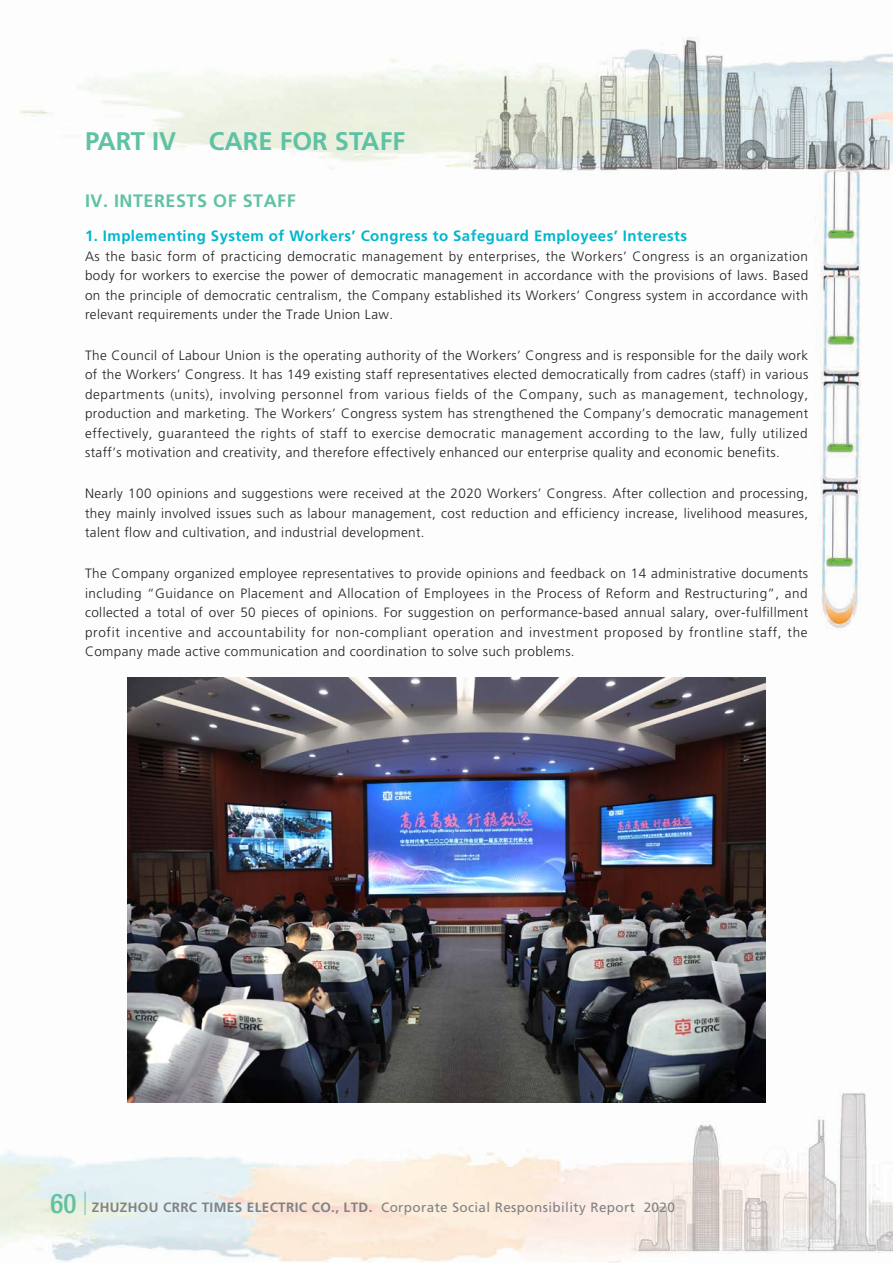
<style>
.page{position:relative;width:893px;height:1263px;background:#fff}
.page>*{position:absolute;margin:0;border:0;box-sizing:border-box;transform-origin:0 0}
.t1{font:700 25.5px "Frutiger LT Std";color:#5fc2a4}
._01_Heading_1{font:700 18px "Frutiger LT Std";letter-spacing:.03em;color:#5fc2a4}
._02_Heading_2{font:700 15px "Frutiger LT Std";letter-spacing:.03em;color:#00b7ce}
._00_Body_text{font:300 13.5px/19.5px "Frutiger LT Std";letter-spacing:.03em;color:#231f20;text-align:justify}
.t2{font:13.5px "Frutiger LT Std";letter-spacing:.03em;color:#808285}
.s1{font-family:"Helvetica Neue LT Std";font-weight:500;font-stretch:condensed;font-size:27px;color:#5fc2a4}
.s2{font-weight:700}
</style>
<div class="page">
<img style="left:0;top:37px;width:893px;height:1226px">
<svg style="left:85px;top:1192px;width:1px;height:22px"></svg>
<img style="left:128px;top:677px;width:637px;height:425px">
<h1 class="t1" style="left:85px;top:126px;width:93px">PART IV</h1>
<h1 class="t1" style="left:209px;top:126px;width:198px">CARE FOR STAFF</h1>
<p class="_01_Heading_1" style="left:85px;top:191px;width:212px">IV. INTERESTS OF STAFF</p>
<p class="_02_Heading_2" style="left:85px;top:227px;width:604px">1. Implementing System of Workers’ Congress to Safeguard Employees’ Interests</p>
<p class="_00_Body_text" style="left:85px;top:246px;width:725px">As the basic form of practicing democratic management by enterprises, the Workers’ Congress is an organization body for workers to exercise the power of democratic management in accordance with the provisions of laws. Based on the principle of democratic centralism, the Company established its Workers’ Congress system in accordance with relevant requirements under the Trade Union Law.</p>
<p class="_00_Body_text" style="left:85px;top:346px;width:725px">The Council of Labour Union is the operating authority of the Workers’ Congress and is responsible for the daily work of the Workers’ Congress. It has 149 existing staff representatives elected democratically from cadres (staff) in various departments (units), involving personnel from various fields of the Company, such as management, technology, production and marketing. The Workers’ Congress system has strengthened the Company’s democratic management effectively, guaranteed the rights of staff to exercise democratic management according to the law, fully utilized staff’s motivation and creativity, and therefore effectively enhanced our enterprise quality and economic benefits.</p>
<p class="_00_Body_text" style="left:85px;top:484px;width:725px">Nearly 100 opinions and suggestions were received at the 2020 Workers’ Congress. After collection and processing, they mainly involved issues such as labour management, cost reduction and efficiency increase, livelihood measures, talent flow and cultivation, and industrial development.</p>
<p class="_00_Body_text" style="left:85px;top:564px;width:725px">The Company organized employee representatives to provide opinions and feedback on 14 administrative documents including “Guidance on Placement and Allocation of Employees in the Process of Reform and Restructuring”, and collected a total of over 50 pieces of opinions. For suggestion on performance-based annual salary, over-fulfillment profit incentive and accountability for non-compliant operation and investment proposed by frontline staff, the Company made active communication and coordination to solve such problems.</p>
<p class="t2" style="left:51px;top:1199px;width:626px"><span class="s1">60</span> <span class="s2">ZHUZHOU CRRC TIMES ELECTRIC CO., LTD.</span> Corporate Social Responsibility Report 2020</p>
</div>
